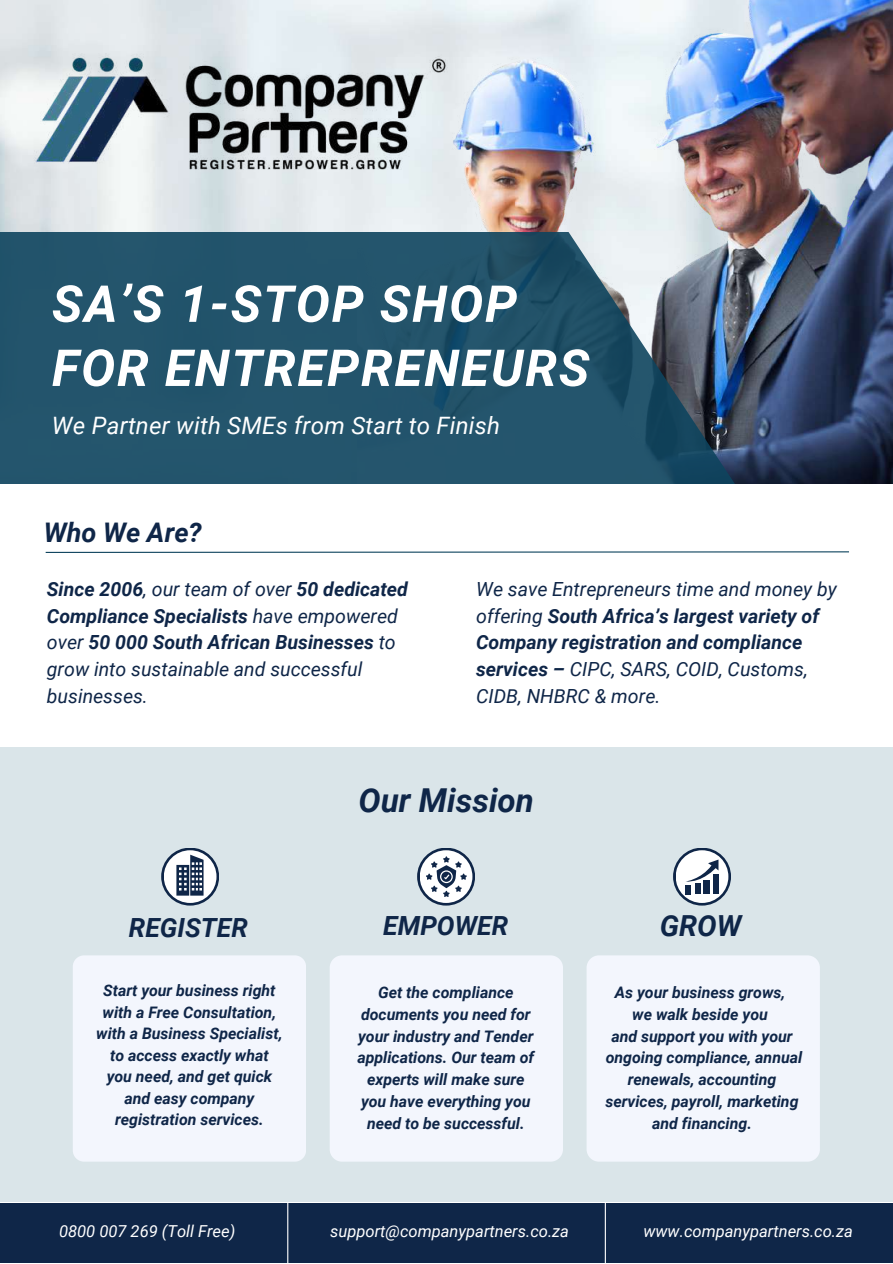
<style>
.page{position:relative;width:893px;height:1264px;background:#fff}
.page>*{position:absolute;margin:0;border:0;box-sizing:border-box;transform-origin:0 0}
.t1{font:italic 700 51px/64.1px "Roboto";letter-spacing:.035em;color:#fff}
.t2{font:italic 700 33px "Roboto";color:#0f2648}
.t3{font:italic 700 28.95px "Roboto";color:#0f2648}
.t4{font:italic 700 27px "Roboto";color:#0f2648}
.t5{font:italic 700 26.4px "Roboto";color:#0f2648}
.t6{font:italic 24px "Roboto";letter-spacing:.01em;color:#fff}
.t7{font:italic 19.5px/27px "Roboto";color:#0f2648}
.t8{font:italic 16.5px "Roboto";color:#fff}
.t9{font:italic 700 15.9px/21.9px "Roboto";color:#0f2648;text-align:center}
.s1{font-weight:700}
</style>
<div class="page">
<img style="left:357px;top:0;width:535px;height:484px">
<svg style="left:0;top:232px;width:882px;height:252px;background:#2f566e"></svg>
<div style="left:0;top:1203px;width:892px;height:59px;background:#0f2648"></div>
<hr style="left:604px;top:1166px;width:2px;height:96px;background:#fff">
<hr style="left:287px;top:1181px;width:1px;height:81px;background:#fff">
<div style="left:0;top:747px;width:892px;height:455px;background:#dae5e9"></div>
<div style="left:329px;top:955px;width:234px;height:206px;background:#f3f6fd;border-radius:12px"></div>
<div style="left:73px;top:955px;width:233px;height:206px;background:#f3f6fd;border-radius:11px"></div>
<div style="left:586px;top:955px;width:233px;height:206px;background:#f3f6fd;border-radius:12px"></div>
<svg style="left:161px;top:847px;width:58px;height:58px"></svg>
<div style="left:164px;top:850px;width:52px;height:53px;background:#fff;border-radius:50%"></div>
<svg style="left:176px;top:854px;width:27px;height:41px"></svg>
<svg style="left:417px;top:847px;width:58px;height:58px"></svg>
<div style="left:419px;top:850px;width:53px;height:53px;background:#fff;border-radius:50%"></div>
<svg style="left:426px;top:856px;width:40px;height:40px"></svg>
<svg style="left:673px;top:847px;width:58px;height:58px"></svg>
<div style="left:675px;top:850px;width:53px;height:53px;background:#fff;border-radius:50%"></div>
<div style="left:685px;top:884px;width:6px;height:10px;background:#0f2648"></div>
<div style="left:694px;top:883px;width:6px;height:11px;background:#0f2648"></div>
<div style="left:703px;top:880px;width:6px;height:14px;background:#0f2648"></div>
<div style="left:712px;top:874px;width:6px;height:20px;background:#0f2648"></div>
<svg style="left:686px;top:859px;width:32px;height:23px"></svg>
<svg style="left:45px;top:551px;width:804px;height:2px;background:#7694a3"></svg>
<img style="left:28px;top:54px;width:425px;height:119px">
<h1 class="t1" style="left:52px;top:272px;width:539px">SA’S 1-STOP SHOP<br>FOR ENTREPRENEURS</h1>
<h3 class="t6" style="left:52px;top:411px;width:449px">We Partner with SMEs from Start to Finish</h3>
<h3 class="t4" style="left:44px;top:517px;width:160px">Who We Are?</h3>
<p class="t7" style="left:47px;top:575px;width:362px"><span class="s1">Since 2006</span>, our team of over <span class="s1">50 dedicated Compliance Specialists</span> have empowered over <span class="s1">50 000 South African Businesses</span> to grow into sustainable and successful businesses.</p>
<p class="t7" style="left:476px;top:575px;width:362px">We save Entrepreneurs time and money by offering <span class="s1">South Africa’s largest variety of Company registration and compliance services –</span> CIPC, SARS, COID, Customs, CIDB, NHBRC &amp; more.</p>
<h2 class="t2" style="left:358px;top:781px;width:177px">Our Mission</h2>
<h3 class="t5" style="left:129px;top:912px;width:120px">REGISTER</h3>
<h3 class="t5" style="left:383px;top:910px;width:126px">EMPOWER</h3>
<h3 class="t3" style="left:659px;top:909px;width:83px">GROW</h3>
<p class="t9" style="left:96px;top:980px;width:188px;line-height:21.5px">Start your business right with a Free Consultation, with a Business Specialist, to access exactly what you need, and get quick and easy company registration services.</p>
<p class="t9" style="left:357px;top:981px;width:178px">Get the compliance documents you need for your industry and Tender applications. Our team of experts will make sure you have everything you need to be successful.</p>
<p class="t9" style="left:605px;top:981px;width:198px">As your business grows,<br>we walk beside you<br>and support you with your ongoing compliance, annual renewals, accounting services, payroll, marketing and financing.</p>
<p class="t8" style="left:59px;top:1222px;width:178px">0800 007 269 (Toll Free)</p>
<p class="t8" style="left:330px;top:1221px;width:240px">support@companypartners.co.za</p>
<p class="t8" style="left:643px;top:1222px;width:211px">www.companypartners.co.za</p>
</div>
